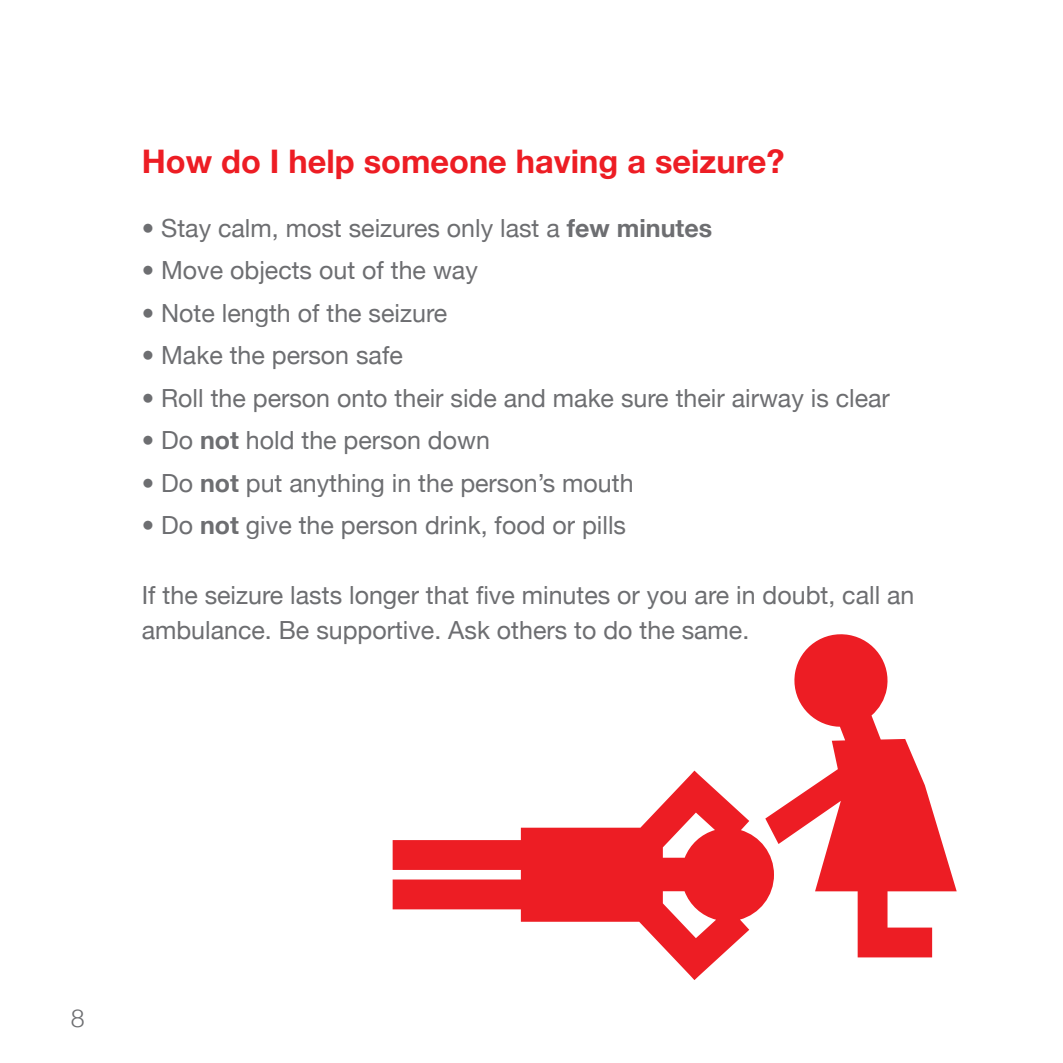
<style>
.page{position:relative;width:1063px;height:1063px;background:#fff}
.page>*{position:absolute;margin:0;border:0;box-sizing:border-box;transform-origin:0 0}
.t1{font:700 32.5px "Helvetica Neue";color:#ed1d24}
.t2{font:25px/35px "Helvetica Neue";color:#6d6e71}
.t3{font:300 25px "Helvetica Neue";color:#6d6e71}
.s1{font-weight:700}
</style>
<div class="page">
<svg style="left:774px;top:634px;width:183px;height:323px"></svg>
<svg style="left:393px;top:771px;width:381px;height:209px"></svg>
<h1 class="t1" style="left:142px;top:142px;width:644px">How do I help someone having a seizure?</h1>
<p class="t2" style="left:142px;top:210px;width:572px">• Stay calm, most seizures only last a <span class="s1">few minutes</span></p>
<p class="t2" style="left:142px;top:253px;width:338px">• Move objects out of the way</p>
<p class="t2" style="left:142px;top:295px;width:307px">• Note length of the seizure</p>
<p class="t2" style="left:142px;top:338px;width:263px">• Make the person safe</p>
<p class="t2" style="left:142px;top:380px;width:750px">• Roll the person onto their side and make sure their airway is clear</p>
<p class="t2" style="left:142px;top:423px;width:350px">• Do <span class="s1">not</span> hold the person down</p>
<p class="t2" style="left:142px;top:465px;width:493px">• Do <span class="s1">not</span> put anything in the person’s mouth</p>
<p class="t2" style="left:142px;top:508px;width:486px">• Do <span class="s1">not</span> give the person drink, food or pills</p>
<p class="t2" style="left:142px;top:578px;width:774px">If the seizure lasts longer that five minutes or you are in doubt, call an ambulance. Be supportive. Ask others to do the same.</p>
<p class="t3" style="left:71px;top:1003px;width:15px">8</p>
</div>
